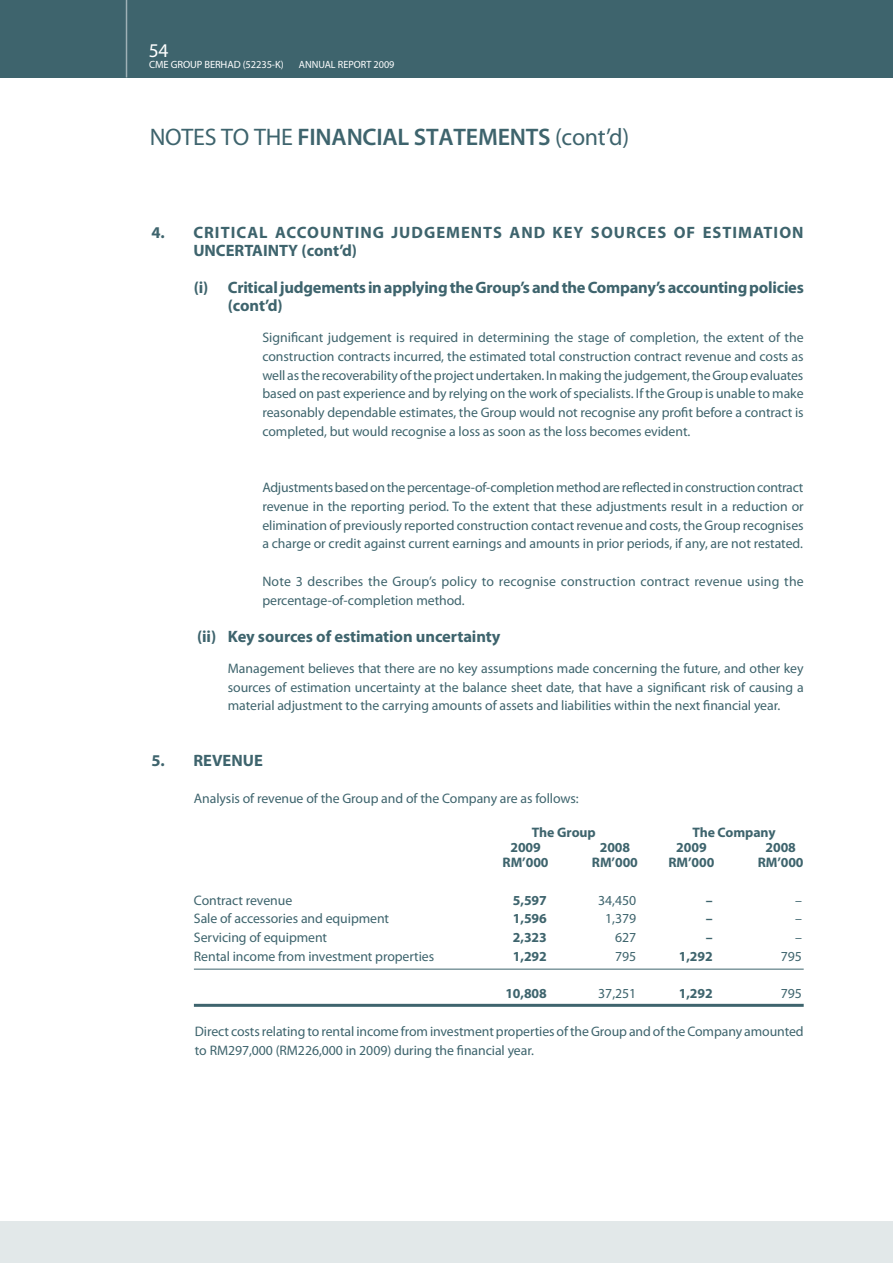
<style>
.page{position:relative;width:893px;height:1263px;background:#fff}
.page>*{position:absolute;margin:0;border:0;box-sizing:border-box;transform-origin:0 0}
.t1{font:600 24px "Myriad Pro";letter-spacing:-.01em;color:#3e646d}
.t2{font:24px "Myriad Pro";color:#3e646d}
.t3{font:19.5px "Myriad Pro";color:#fff}
.t4{font:700 16.5px/18.8px "Myriad Pro";letter-spacing:-.005em;color:#3e646d}
.t5{font:700 16.5px/18px "Myriad Pro";letter-spacing:.06em;color:#3e646d}
.t6{font:13.8px/18.8px "Myriad Pro";letter-spacing:-.005em;color:#3e646d;text-align:justify}
.t7{font:13.8px/18.8px "Myriad Pro";letter-spacing:.015em;color:#3e646d}
.t8{font:700 13.8px "Myriad Pro";letter-spacing:-.005em;color:#3e646d}
.t9{font:10.5px "Myriad Pro";letter-spacing:-.01em;color:#fff}
.s1{font-weight:400}
</style>
<div class="page">
<div style="left:0;top:0;width:893px;height:77px;background:#3e646d"></div>
<hr style="left:126px;top:0;width:1px;height:77px;background:#9eb1b6">
<div style="left:0;top:1221px;width:893px;height:42px;background:#e2e8e9"></div>
<hr style="left:194px;top:969px;width:610px;height:1px;background:#3e646d">
<hr style="left:194px;top:1004px;width:610px;height:3px;background:#3e646d">
<h2 class="t3" style="left:149px;top:38px;width:21px">54</h2>
<p class="t9" style="left:149px;top:58px;width:136px">CME GROUP BERHAD (52235-K)</p>
<p class="t9" style="left:299px;top:58px;width:97px">ANNUAL REPORT 2009</p>
<h1 class="t2" style="left:150px;top:122px;width:29px">Notes</h1>
<h1 class="t1" style="left:221px;top:122px;width:409px"><span class="s1">To The</span> FINANCIAL STATEMENTS <span class="s1">(cont’d)</span></h1>
<p class="t5" style="left:193px;top:223px;width:612px;text-indent:-42px">4. CRITICAL ACCOUNTING JUDGEMENTS AND KEY SOURCES OF ESTIMATION<br>UNCERTAINTY (cont’d)</p>
<p class="t4" style="left:228px;top:277px;width:577px;text-indent:-34px">(i) Critical judgements in applying the Group’s and the Company’s accounting policies (cont’d)</p>
<p class="t6" style="left:262px;top:328px;width:543px">Significant judgement is required in determining the stage of completion, the extent of the construction contracts incurred, the estimated total construction contract revenue and costs as well as the recoverability of the project undertaken. In making the judgement, the Group evaluates based on past experience and by relying on the work of specialists. If the Group is unable to make reasonably dependable estimates, the Group would not recognise any profit before a contract is completed, but would recognise a loss as soon as the loss becomes evident.</p>
<p class="t6" style="left:262px;top:478px;width:543px">Adjustments based on the percentage-of-completion method are reflected in construction contract revenue in the reporting period. To the extent that these adjustments result in a reduction or elimination of previously reported construction contact revenue and costs, the Group recognises a charge or credit against current earnings and amounts in prior periods, if any, are not restated.</p>
<p class="t7" style="left:262px;top:572px;width:543px">Note 3 describes the Group’s policy to recognise construction contract revenue using the percentage-of-completion method.</p>
<p class="t4" style="left:197px;top:627px;width:305px">(ii) Key sources of estimation uncertainty</p>
<p class="t6" style="left:228px;top:659px;width:577px">Management believes that there are no key assumptions made concerning the future, and other key sources of estimation uncertainty at the balance sheet date, that have a significant risk of causing a material adjustment to the carrying amounts of assets and liabilities within the next financial year.</p>
<p class="t4" style="left:151px;top:750px;width:113px">5. REVENUE</p>
<p class="t6" style="left:194px;top:789px;width:386px">Analysis of revenue of the Group and of the Company are as follows:</p>
<p class="t8" style="left:532px;top:823px;width:65px">The Group</p>
<p class="t8" style="left:692px;top:823px;width:85px">The Company</p>
<p class="t8" style="left:510px;top:838px;width:32px">2009</p>
<p class="t8" style="left:600px;top:838px;width:32px">2008</p>
<p class="t8" style="left:676px;top:838px;width:32px">2009</p>
<p class="t8" style="left:765px;top:838px;width:32px">2008</p>
<p class="t8" style="left:503px;top:853px;width:48px">RM’000</p>
<p class="t8" style="left:592px;top:853px;width:48px">RM’000</p>
<p class="t8" style="left:668px;top:853px;width:48px">RM’000</p>
<p class="t8" style="left:758px;top:853px;width:47px">RM’000</p>
<p class="t6" style="left:194px;top:890px;width:100px">Contract revenue</p>
<p class="t8" style="left:513px;top:891px;width:35px">5,597</p>
<p class="t6" style="left:598px;top:890px;width:39px">34,450</p>
<p class="t8" style="left:706px;top:891px;width:8px">–</p>
<p class="t6" style="left:795px;top:890px;width:8px">–</p>
<p class="t6" style="left:194px;top:909px;width:197px">Sale of accessories and equipment</p>
<p class="t8" style="left:513px;top:910px;width:35px">1,596</p>
<p class="t6" style="left:605px;top:909px;width:32px">1,379</p>
<p class="t8" style="left:706px;top:910px;width:8px">–</p>
<p class="t6" style="left:795px;top:909px;width:8px">–</p>
<p class="t6" style="left:194px;top:928px;width:135px">Servicing of equipment</p>
<p class="t8" style="left:513px;top:928px;width:35px">2,323</p>
<p class="t6" style="left:615px;top:928px;width:23px">627</p>
<p class="t8" style="left:706px;top:928px;width:8px">–</p>
<p class="t6" style="left:795px;top:928px;width:8px">–</p>
<p class="t6" style="left:194px;top:947px;width:242px">Rental income from investment properties</p>
<p class="t8" style="left:513px;top:947px;width:35px">1,292</p>
<p class="t6" style="left:615px;top:947px;width:23px">795</p>
<p class="t8" style="left:679px;top:947px;width:35px">1,292</p>
<p class="t6" style="left:781px;top:947px;width:23px">795</p>
<p class="t8" style="left:505px;top:985px;width:43px">10,808</p>
<p class="t6" style="left:598px;top:984px;width:39px">37,251</p>
<p class="t8" style="left:679px;top:985px;width:35px">1,292</p>
<p class="t6" style="left:781px;top:984px;width:23px">795</p>
<p class="t6" style="left:195px;top:1022px;width:610px">Direct costs relating to rental income from investment properties of the Group and of the Company amounted to RM297,000 (RM226,000 in 2009) during the financial year.</p>
</div>
